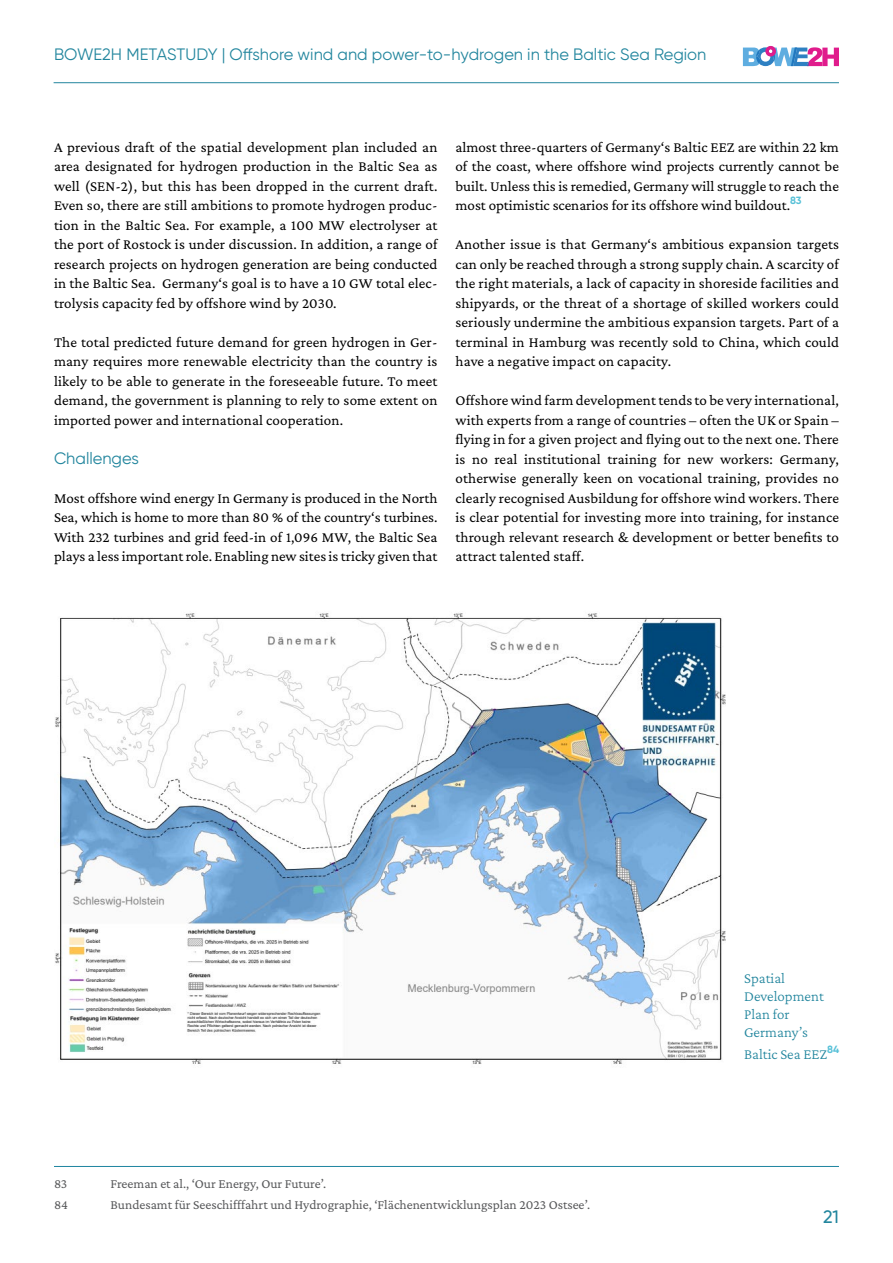
<style>
.page{position:relative;width:893px;height:1263px;background:#fff}
.page>*{position:absolute;margin:0;border:0;box-sizing:border-box;transform-origin:0 0}
.t1{font:500 18px "Gilroy";color:#23869e}
.Heading_3{font:16.5px "Gilroy";color:#23869e}
.Body_text{font:15px/19.5px "Crimson Pro";letter-spacing:.01em;color:#000;text-align:justify}
.Photo_caption_text{font:300 15px/18px "Crimson Pro";color:#23869e}
.Footnote_text{font:13.5px "Crimson Pro";color:#58595b}
</style>
<div class="page">
<hr style="left:54px;top:82px;width:785px;height:1px;background:#23869e">
<svg style="left:743px;top:46px;width:96px;height:20px"></svg>
<hr style="left:54px;top:1166px;width:785px;height:1px;background:#1d85a0">
<img style="left:55px;top:613px;width:671px;height:451px">
<p class="Heading_3" style="left:54px;top:45px;width:654px">BOWE2H METASTUDY | Offshore wind and power-to-hydrogen in the Baltic Sea Region</p>
<p class="Body_text" style="left:54px;top:137px;width:385px">A previous draft of the spatial development plan included an area designated for hydrogen production in the Baltic Sea as well (SEN-2), but this has been dropped in the current draft.<br>Even so, there are still ambitions to promote hydrogen produc&shy;tion in the Baltic Sea. For example, a 100 MW electrolyser at the port of Rostock is under discussion. In addition, a range of research projects on hydrogen generation are being conducted in the Baltic Sea. Germany‘s goal is to have a 10 GW total elec&shy;trolysis capacity fed by offshore wind by 2030.</p>
<p class="Body_text" style="left:54px;top:332px;width:385px">The total predicted future demand for green hydrogen in Ger&shy;many requires more renewable electricity than the country is likely to be able to generate in the foreseeable future. To meet demand, the government is planning to rely to some extent on imported power and international cooperation.</p>
<p class="Heading_3" style="left:54px;top:448px;width:86px">Challenges</p>
<p class="Body_text" style="left:54px;top:488px;width:385px">Most offshore wind energy In Germany is produced in the North Sea, which is home to more than 80 % of the country‘s turbines.<br>With 232 turbines and grid feed-in of 1,096 MW, the Baltic Sea plays a less important role. Enabling new sites is tricky given that</p>
<p class="Body_text" style="left:455px;top:137px;width:385px">almost three-quarters of Germany‘s Baltic EEZ are within 22 km of the coast, where offshore wind projects currently cannot be built. Unless this is remedied, Germany will struggle to reach the most optimistic scenarios for its offshore wind buildout.<sup>83</sup></p>
<p class="Body_text" style="left:455px;top:234px;width:385px">Another issue is that Germany‘s ambitious expansion targets can only be reached through a strong supply chain. A scarcity of the right materials, a lack of capacity in shoreside facilities and shipyards, or the threat of a shortage of skilled workers could seriously undermine the ambitious expansion targets. Part of a terminal in Hamburg was recently sold to China, which could have a negative impact on capacity.</p>
<p class="Body_text" style="left:455px;top:390px;width:385px">Offshore wind farm development tends to be very international, with experts from a range of countries – often the UK or Spain – flying in for a given project and flying out to the next one. There is no real institutional training for new workers: Germany, otherwise generally keen on vocational training, provides no clearly recognised Ausbildung for offshore wind workers. There is clear potential for investing more into training, for instance through relevant research &amp; development or better benefits to attract talented staff.</p>
<p class="Photo_caption_text" style="left:744px;top:969px;width:81px">Spatial<br>Development<br>Plan for<br>Germany’s</p>
<p class="Photo_caption_text" style="left:744px;top:1044px;width:97px">Baltic Sea EEZ<sup>84</sup></p>
<p class="Footnote_text" style="left:54px;top:1175px;width:15px">83</p>
<p class="Footnote_text" style="left:111px;top:1175px;width:217px">Freeman et al., ‘Our Energy, Our Future’.</p>
<p class="Footnote_text" style="left:54px;top:1196px;width:16px">84</p>
<p class="Footnote_text" style="left:111px;top:1196px;width:481px">Bundesamt für Seeschifffahrt und Hydrographie, ‘Flächenentwicklungsplan 2023 Ostsee’.</p>
<p class="t1" style="left:823px;top:1205px;width:17px">21</p>
</div>
